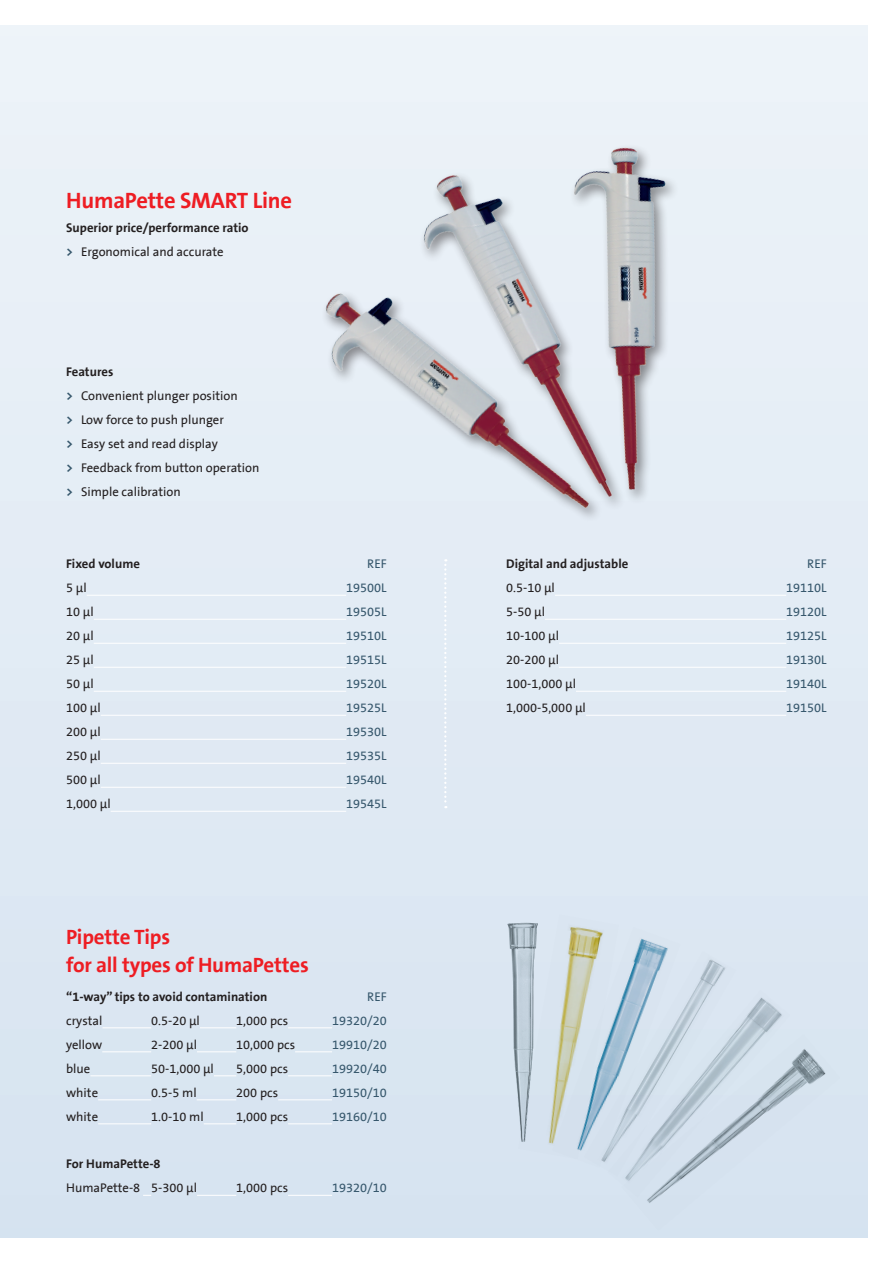
<style>
.page{position:relative;width:893px;height:1263px;background:#fff}
.page>*{position:absolute;margin:0;border:0;box-sizing:border-box;transform-origin:0 0}
.t1{font:700 22.5px "The Sans B7";letter-spacing:-.01em;color:#ee1d23}
.t2{font:700 21px/28.5px "The Sans B7";letter-spacing:-.01em;color:#ee1d23}
.t3{font:12.75px/24px "The Sans B5 Plain";color:#231f20}
.t4{font:12.75px "The Sans B5 Plain";color:#36576c}
.t5{font:700 12.75px "The Sans B7";color:#231f20}
.s1{font-family:"The Sans B7";font-weight:700;color:#36576c}
</style>
<div class="page">
<div style="left:0;top:26px;width:867px;height:1211px;background:#e0e9f3"></div>
<img style="left:269px;top:47px;width:498px;height:470px">
<div style="left:621px;top:1048px;width:219px;height:183px;background:#d6e3f0"></div>
<img style="left:613px;top:997px;width:177px;height:200px">
<img style="left:507px;top:922px;width:45px;height:224px">
<img style="left:552px;top:927px;width:116px;height:232px">
<img style="left:584px;top:951px;width:152px;height:225px">
<hr style="left:87px;top:595px;width:259px;height:1px;background:#fff">
<hr style="left:94px;top:619px;width:252px;height:1px;background:#fff">
<hr style="left:94px;top:643px;width:252px;height:1px;background:#fff">
<hr style="left:94px;top:667px;width:252px;height:1px;background:#fff">
<hr style="left:94px;top:691px;width:252px;height:1px;background:#fff">
<hr style="left:101px;top:715px;width:245px;height:1px;background:#fff">
<hr style="left:101px;top:739px;width:245px;height:1px;background:#fff">
<hr style="left:101px;top:763px;width:245px;height:1px;background:#fff">
<hr style="left:101px;top:787px;width:245px;height:1px;background:#fff">
<hr style="left:111px;top:811px;width:235px;height:1px;background:#fff">
<hr style="left:102px;top:1027px;width:49px;height:1px;background:#fff">
<hr style="left:200px;top:1027px;width:36px;height:1px;background:#fff">
<hr style="left:288px;top:1027px;width:44px;height:1px;background:#fff">
<hr style="left:102px;top:1051px;width:49px;height:1px;background:#fff">
<hr style="left:197px;top:1051px;width:39px;height:1px;background:#fff">
<hr style="left:295px;top:1051px;width:37px;height:1px;background:#fff">
<hr style="left:90px;top:1075px;width:61px;height:1px;background:#fff">
<svg style="left:214px;top:1075px;width:22px;height:1px"></svg>
<hr style="left:288px;top:1075px;width:44px;height:1px;background:#fff">
<hr style="left:98px;top:1099px;width:53px;height:1px;background:#fff">
<hr style="left:197px;top:1099px;width:39px;height:1px;background:#fff">
<hr style="left:278px;top:1099px;width:54px;height:1px;background:#fff">
<hr style="left:98px;top:1123px;width:53px;height:1px;background:#fff">
<hr style="left:204px;top:1123px;width:32px;height:1px;background:#fff">
<hr style="left:288px;top:1123px;width:44px;height:1px;background:#fff">
<hr style="left:197px;top:1195px;width:39px;height:1px;background:#fff">
<hr style="left:288px;top:1195px;width:44px;height:1px;background:#fff">
<hr style="left:555px;top:595px;width:231px;height:1px;background:#fff">
<hr style="left:545px;top:619px;width:241px;height:1px;background:#fff">
<hr style="left:559px;top:643px;width:227px;height:1px;background:#fff">
<hr style="left:559px;top:667px;width:227px;height:1px;background:#fff">
<hr style="left:576px;top:691px;width:210px;height:1px;background:#fff">
<hr style="left:586px;top:715px;width:200px;height:1px;background:#fff">
<svg style="left:444px;top:559px;width:2px;height:249px"></svg>
<h1 class="t1" style="left:66px;top:189px;width:227px">HumaPette SMART Line</h1>
<p class="t5" style="left:66px;top:221px;width:184px">Superior price/performance ratio</p>
<p class="t3" style="left:66px;top:240px;width:159px"><span class="s1">&gt;</span> Ergonomical and accurate</p>
<p class="t5" style="left:66px;top:365px;width:49px">Features</p>
<p class="t3" style="left:66px;top:384px;width:195px"><span class="s1">&gt;</span> Convenient plunger position<br><span class="s1">&gt;</span> Low force to push plunger<br><span class="s1">&gt;</span> Easy set and read display<br><span class="s1">&gt;</span> Feedback from button operation <span class="s1">&gt;</span> Simple calibration</p>
<p class="t5" style="left:66px;top:557px;width:75px">Fixed volume</p>
<p class="t4" style="left:367px;top:557px;width:21px">REF</p>
<p class="t3" style="left:66px;top:576px;width:22px">5 µl</p>
<p class="t4" style="left:346px;top:581px;width:42px">19500L</p>
<p class="t3" style="left:66px;top:600px;width:29px">10 µl</p>
<p class="t4" style="left:346px;top:605px;width:42px">19505L</p>
<p class="t3" style="left:66px;top:624px;width:29px">20 µl</p>
<p class="t4" style="left:346px;top:629px;width:42px">19510L</p>
<p class="t3" style="left:66px;top:648px;width:29px">25 µl</p>
<p class="t4" style="left:346px;top:653px;width:42px">19515L</p>
<p class="t3" style="left:66px;top:672px;width:29px">50 µl</p>
<p class="t4" style="left:346px;top:677px;width:42px">19520L</p>
<p class="t3" style="left:66px;top:696px;width:36px">100 µl</p>
<p class="t4" style="left:346px;top:701px;width:42px">19525L</p>
<p class="t3" style="left:66px;top:720px;width:36px">200 µl</p>
<p class="t4" style="left:346px;top:725px;width:42px">19530L</p>
<p class="t3" style="left:66px;top:744px;width:36px">250 µl</p>
<p class="t4" style="left:346px;top:749px;width:42px">19535L</p>
<p class="t3" style="left:66px;top:768px;width:36px">500 µl</p>
<p class="t4" style="left:346px;top:773px;width:42px">19540L</p>
<p class="t3" style="left:66px;top:792px;width:46px">1,000 µl</p>
<p class="t4" style="left:346px;top:797px;width:42px">19545L</p>
<h2 class="t2" style="left:66px;top:923px;width:244px">Pipette Tips<br>for all types of HumaPettes</h2>
<p class="t5" style="left:66px;top:990px;width:203px">“1-way” tips to avoid contamination</p>
<p class="t4" style="left:367px;top:990px;width:21px">REF</p>
<p class="t3" style="left:66px;top:1009px;width:38px">crystal</p>
<p class="t3" style="left:151px;top:1009px;width:50px">0.5-20 µl</p>
<p class="t3" style="left:236px;top:1009px;width:53px">1,000 pcs</p>
<p class="t4" style="left:332px;top:1014px;width:56px">19320/20</p>
<p class="t3" style="left:66px;top:1033px;width:38px">yellow</p>
<p class="t3" style="left:151px;top:1033px;width:47px">2-200 µl</p>
<p class="t3" style="left:236px;top:1033px;width:60px">10,000 pcs</p>
<p class="t4" style="left:332px;top:1038px;width:56px">19910/20</p>
<p class="t3" style="left:66px;top:1057px;width:26px">blue</p>
<p class="t3" style="left:151px;top:1057px;width:64px">50-1,000 µl</p>
<p class="t3" style="left:236px;top:1057px;width:53px">5,000 pcs</p>
<p class="t4" style="left:332px;top:1062px;width:56px">19920/40</p>
<p class="t3" style="left:66px;top:1081px;width:33px">white</p>
<p class="t3" style="left:151px;top:1081px;width:47px">0.5-5 ml</p>
<p class="t3" style="left:236px;top:1081px;width:43px">200 pcs</p>
<p class="t4" style="left:332px;top:1086px;width:56px">19150/10</p>
<p class="t3" style="left:66px;top:1105px;width:33px">white</p>
<p class="t3" style="left:151px;top:1105px;width:54px">1.0-10 ml</p>
<p class="t3" style="left:236px;top:1105px;width:53px">1,000 pcs</p>
<p class="t4" style="left:332px;top:1110px;width:56px">19160/10</p>
<p class="t5" style="left:66px;top:1157px;width:96px">For HumaPette-8</p>
<p class="t3" style="left:66px;top:1176px;width:132px">HumaPette-8 5-300 µl</p>
<p class="t3" style="left:236px;top:1176px;width:53px">1,000 pcs</p>
<p class="t4" style="left:332px;top:1181px;width:56px">19320/10</p>
<p class="t5" style="left:506px;top:557px;width:124px">Digital and adjustable</p>
<p class="t4" style="left:807px;top:557px;width:21px">REF</p>
<p class="t3" style="left:506px;top:576px;width:50px">0.5-10 µl</p>
<p class="t4" style="left:786px;top:581px;width:42px">19110L</p>
<p class="t3" style="left:506px;top:600px;width:40px">5-50 µl</p>
<p class="t4" style="left:786px;top:605px;width:42px">19120L</p>
<p class="t3" style="left:506px;top:624px;width:54px">10-100 µl</p>
<p class="t4" style="left:786px;top:629px;width:42px">19125L</p>
<p class="t3" style="left:506px;top:648px;width:54px">20-200 µl</p>
<p class="t4" style="left:786px;top:653px;width:42px">19130L</p>
<p class="t3" style="left:506px;top:672px;width:71px">100-1,000 µl</p>
<p class="t4" style="left:786px;top:677px;width:42px">19140L</p>
<p class="t3" style="left:506px;top:696px;width:81px">1,000-5,000 µl</p>
<p class="t4" style="left:786px;top:701px;width:42px">19150L</p>
</div>
